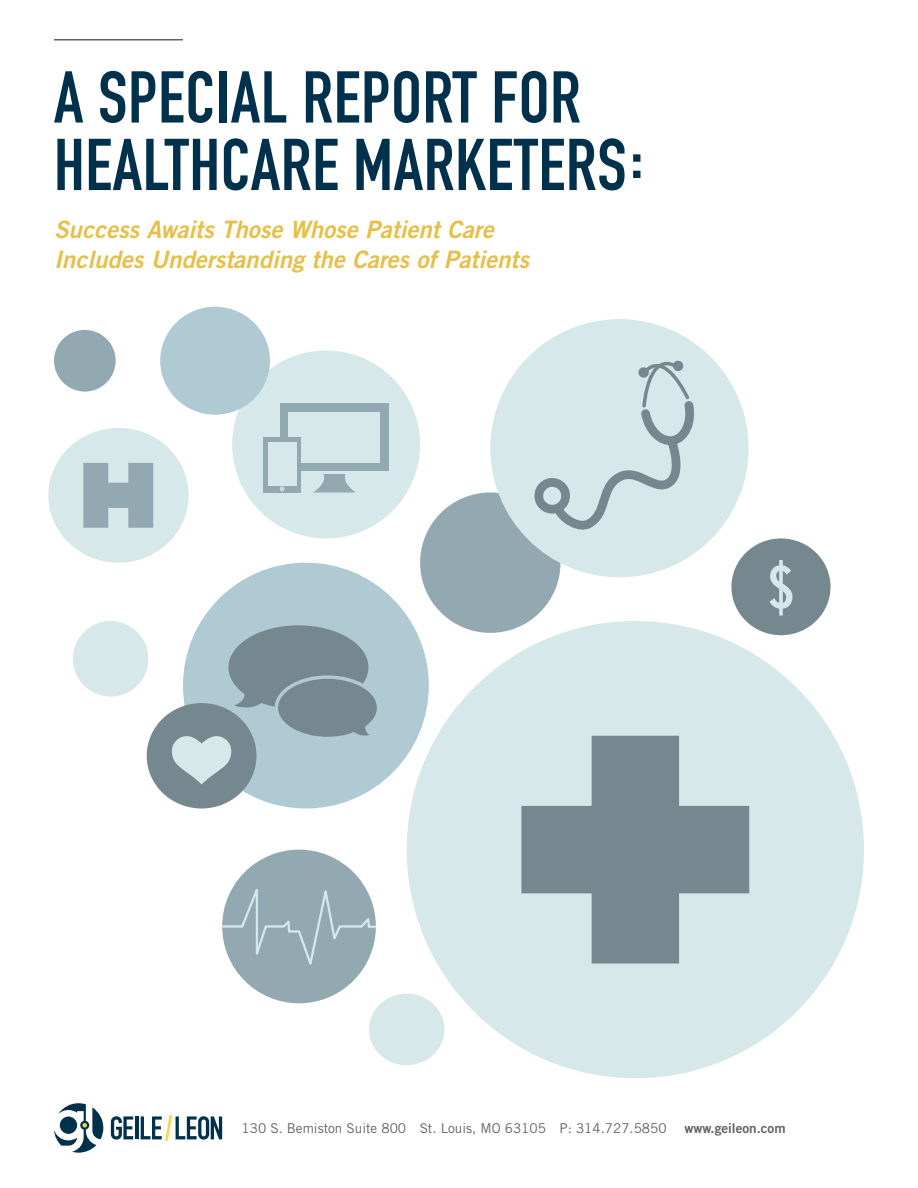
<style>
.page{position:relative;width:918px;height:1188px;background:#fff}
.page>*{position:absolute;margin:0;border:0;box-sizing:border-box;transform-origin:0 0}
.t1{font:72px/67.5px "DIN Engschrift Std";letter-spacing:.01em;color:#00314c}
.t2{font:60px "Trade Gothic Bold Cond Twenty";color:#d7e8eb}
.t3{font:italic 24px/30px "Trade Gothic Bold Two";color:#e7bf47}
.t4{font:13.5px "Trade Gothic";color:#636366}
.t5{font:13.5px "Trade Gothic Bold Two";color:#636366}
</style>
<div class="page">
<hr style="left:54px;top:39px;width:129px;height:1px;background:#636366">
<svg style="left:111px;top:1116px;width:22px;height:24px"></svg>
<hr style="left:135px;top:1116px;width:4px;height:23px;background:#00314c">
<svg style="left:141px;top:1115px;width:81px;height:26px"></svg>
<svg style="left:54px;top:1103px;width:49px;height:50px"></svg>
<div style="left:60px;top:1117px;width:17px;height:17px;background:#00314c;border-radius:50%"></div>
<div style="left:407px;top:621px;width:457px;height:457px;background:#d7e8eb;border-radius:50%"></div>
<div style="left:183px;top:563px;width:246px;height:246px;background:#b0cad3;border-radius:50%"></div>
<div style="left:420px;top:492px;width:141px;height:141px;background:#93a9b1;border-radius:50%"></div>
<div style="left:490px;top:319px;width:259px;height:258px;background:#d7e8eb;border-radius:50%"></div>
<div style="left:147px;top:703px;width:109px;height:106px;background:#76888f;border-radius:50%"></div>
<div style="left:73px;top:621px;width:75px;height:76px;background:#d7e8eb;border-radius:50%"></div>
<div style="left:222px;top:850px;width:154px;height:153px;background:#93a9b1;border-radius:50%"></div>
<div style="left:232px;top:351px;width:188px;height:187px;background:#d7e8eb;border-radius:50%"></div>
<div style="left:160px;top:307px;width:110px;height:108px;background:#b0cad3;border-radius:50%"></div>
<div style="left:48px;top:428px;width:141px;height:135px;background:#d7e8eb;border-radius:50%"></div>
<div style="left:731px;top:538px;width:100px;height:97px;background:#76888f;border-radius:50%"></div>
<div style="left:369px;top:994px;width:76px;height:71px;background:#d7e8eb;border-radius:50%"></div>
<div style="left:54px;top:330px;width:62px;height:62px;background:#93a9b1;border-radius:50%"></div>
<svg style="left:521px;top:736px;width:228px;height:228px;fill:#76888f"></svg>
<svg style="left:172px;top:625px;width:210px;height:159px"></svg>
<svg style="left:222px;top:878px;width:154px;height:94px"></svg>
<svg style="left:83px;top:463px;width:70px;height:65px"></svg>
<svg style="left:529px;top:347px;width:165px;height:183px"></svg>
<div style="left:280px;top:403px;width:109px;height:68px;background:#93a9b1"></div>
<div style="left:289px;top:412px;width:91px;height:51px;background:#d7e8eb"></div>
<svg style="left:314px;top:474px;width:41px;height:18px"></svg>
<div style="left:263px;top:437px;width:38px;height:55px;background:#93a9b1"></div>
<div style="left:268px;top:442px;width:28px;height:44px;background:#d7e8eb"></div>
<svg style="left:280px;top:487px;width:4px;height:4px"></svg>
<p class="t1" style="left:54px;top:64px;width:591px">A SPECIAL REPORT FOR<br>HEALTHCARE MARKETERS:</p>
<p class="t3" style="left:54px;top:214px;width:477px">Success Awaits Those Whose Patient Care<br>Includes Understanding the Cares of Patients</p>
<p class="t2" style="left:768px;top:551px;width:28px">$</p>
<p class="t4" style="left:242px;top:1120px;width:427px">130 S. Bemiston Suite 800 St. Louis, MO 63105 P: 314.727.5850</p>
<p class="t5" style="left:684px;top:1119px;width:103px">www.geileon.com</p>
</div>
